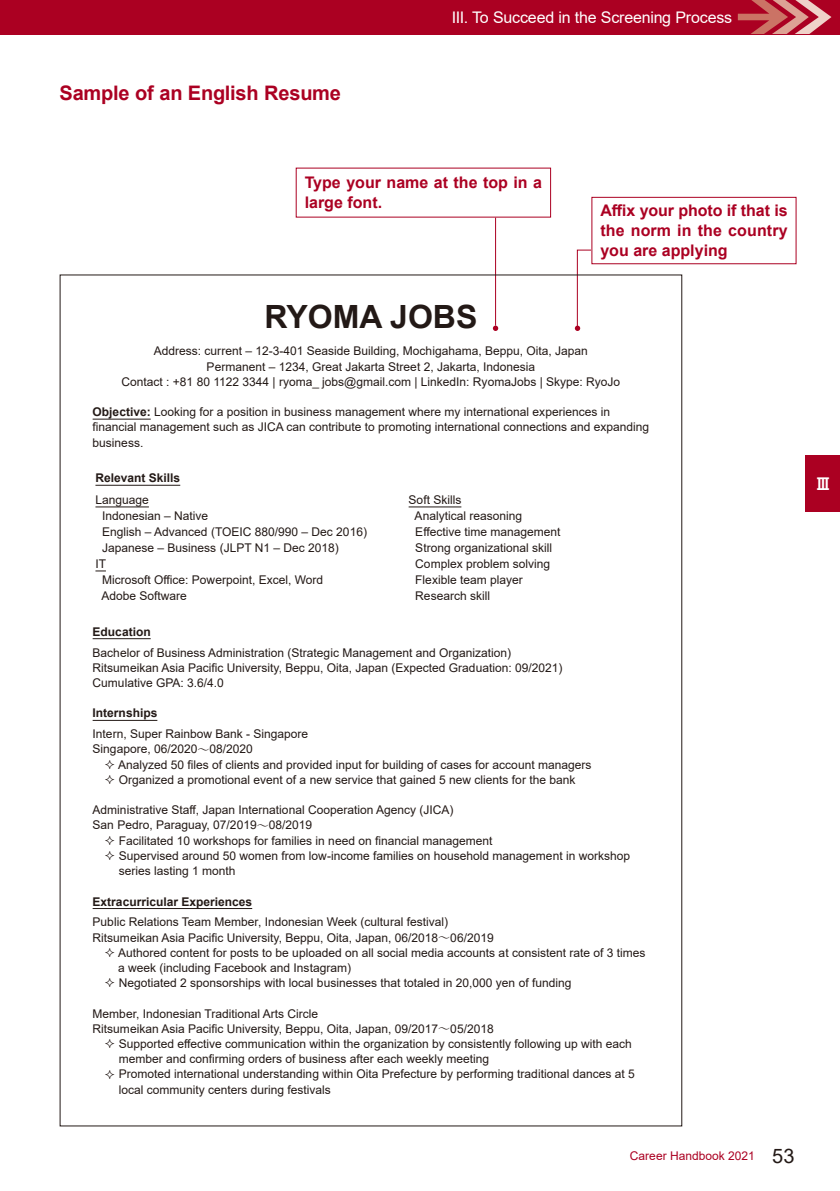
<style>
.page{position:relative;width:840px;height:1191px;background:#fff}
.page>*{position:absolute;margin:0;border:0;box-sizing:border-box;transform-origin:0 0}
.t1{font:700 32px "Arial";color:#231916}
.t2{font:700 20px "Arial";letter-spacing:-.01em;color:#ab0022}
.t3{font:700 16px/20px "Arial";color:#ab0022}
.t4{font:16px "Arial";letter-spacing:-.015em;color:#fff}
.t5{font:700 16px "Shin Go Pro De";color:#fff}
.t6{font:12px/15.2px "Arial";color:#231916}
.t7{font:700 12px "Arial";color:#231916}
.t8{font:12px "Arial";color:#ab0022}
.s1{font-weight:700}
.s2{font-family:"Koz Min Pro"}
.s3{font-size:20px;color:#231916}
</style>
<div class="page">
<div style="left:0;top:0;width:839px;height:34px;background:#ab0022"></div>
<svg style="left:737px;top:0;width:94px;height:34px"></svg>
<div style="left:805px;top:455px;width:34px;height:57px;background:#ab0022"></div>
<hr style="left:495px;top:218px;width:1px;height:108px;background:#ab0022">
<svg style="left:492px;top:326px;width:6px;height:5px"></svg>
<svg style="left:574px;top:249px;width:42px;height:82px"></svg>
<div style="left:591px;top:197px;width:204px;height:67px;background:#fff"></div>
<div style="left:591px;top:197px;width:205px;height:67px;border:1px solid #ab0022"></div>
<hr style="left:93px;top:418px;width:58px;height:1px;background:#231916">
<hr style="left:93px;top:638px;width:58px;height:1px;background:#231916">
<hr style="left:93px;top:720px;width:64px;height:1px;background:#231916">
<hr style="left:93px;top:908px;width:159px;height:1px;background:#231916">
<hr style="left:95px;top:485px;width:85px;height:1px;background:#231916">
<hr style="left:95px;top:506px;width:54px;height:1px;background:#231916">
<hr style="left:408px;top:506px;width:53px;height:1px;background:#231916">
<h2 class="t2" style="left:59px;top:79px;width:283px">Sample of an English Resume</h2>
<h3 class="t4" style="left:451px;top:6px;width:282px">III. To Succeed in the Screening Process</h3>
<h3 class="t3" style="left:304px;top:173px;width:239px">Type your name at the top in a large font.</h3>
<h3 class="t3" style="left:600px;top:201px;width:188px;text-align:justify">Affix your photo if that is the norm in the country you are applying</h3>
<h1 class="t1" style="left:264px;top:295px;width:214px">RYOMA JOBS</h1>
<p class="t6" style="left:121px;top:343px;width:500px;text-align:center">Address: current – 12-3-401 Seaside Building, Mochigahama, Beppu, Oita, Japan<br>Permanent – 1234, Great Jakarta Street 2, Jakarta, Indonesia<br>Contact : +81 80 1122 3344 | ryoma_ jobs@gmail.com | LinkedIn: RyomaJobs | Skype: RyoJo</p>
<p class="t6" style="left:93px;top:404px;width:558px"><span class="s1">Objective:</span> Looking for a position in business management where my international experiences in financial management such as JICA can contribute to promoting international connections and expanding business.</p>
<p class="t7" style="left:95px;top:469px;width:86px">Relevant Skills</p>
<p class="t6" style="left:95px;top:492px;width:55px">Language</p>
<p class="t6" style="left:102px;top:508px;width:108px">Indonesian – Native</p>
<p class="t6" style="left:102px;top:524px;width:266px">English – Advanced (TOEIC 880/990 – Dec 2016)</p>
<p class="t6" style="left:102px;top:540px;width:238px">Japanese – Business (JLPT N1 – Dec 2018)</p>
<p class="t6" style="left:95px;top:556px;width:12px">IT</p>
<p class="t6" style="left:102px;top:572px;width:222px">Microsoft Office: Powerpoint, Excel, Word</p>
<p class="t6" style="left:101px;top:588px;width:87px">Adobe Software</p>
<p class="t6" style="left:414px;top:491px;width:147px;line-height:16px;text-indent:-6px">Soft Skills<br>Analytical reasoning<br>Effective time management<br>Strong organizational skill<br>Complex problem solving<br>Flexible team player<br>Research skill</p>
<p class="t7" style="left:93px;top:623px;width:60px">Education</p>
<p class="t6" style="left:93px;top:644px;width:471px">Bachelor of Business Administration (Strategic Management and Organization)<br>Ritsumeikan Asia Pacific University, Beppu, Oita, Japan (Expected Graduation: 09/2021)<br>Cumulative GPA: 3.6/4.0</p>
<p class="t7" style="left:93px;top:704px;width:66px">Internships</p>
<p class="t6" style="left:93px;top:726px;width:217px">Intern, Super Rainbow Bank - Singapore<br>Singapore, 06/2020<span class="s2">～</span>08/2020</p>
<p class="t6" style="left:118px;top:756px;width:474px">Analyzed 50 files of clients and provided input for building of cases for account managers<br>Organized a promotional event of a new service that gained 5 new clients for the bank</p>
<p class="t6" style="left:93px;top:802px;width:362px">Administrative Staff, Japan International Cooperation Agency (JICA)<br>San Pedro, Paraguay, 07/2019<span class="s2">～</span>08/2019</p>
<p class="t6" style="left:119px;top:832px;width:512px">Facilitated 10 workshops for families in need on financial management<br>Supervised around 50 women from low-income families on household management in workshop series lasting 1 month</p>
<p class="t7" style="left:93px;top:893px;width:161px">Extracurricular Experiences</p>
<p class="t6" style="left:93px;top:914px;width:357px">Public Relations Team Member, Indonesian Week (cultural festival)</p>
<p class="t6" style="left:93px;top:929px;width:402px">Ritsumeikan Asia Pacific University, Beppu, Oita, Japan, 06/2018<span class="s2">～</span>06/2019</p>
<p class="t6" style="left:118px;top:945px;width:528px">Authored content for posts to be uploaded on all social media accounts at consistent rate of 3 times</p>
<p class="t6" style="left:118px;top:960px;width:234px">a week (including Facebook and Instagram)</p>
<p class="t6" style="left:119px;top:975px;width:454px">Negotiated 2 sponsorships with local businesses that totaled in 20,000 yen of funding</p>
<p class="t6" style="left:93px;top:1005px;width:227px">Member, Indonesian Traditional Arts Circle</p>
<p class="t6" style="left:93px;top:1021px;width:402px">Ritsumeikan Asia Pacific University, Beppu, Oita, Japan, 09/2017<span class="s2">～</span>05/2018</p>
<p class="t6" style="left:119px;top:1036px;width:514px">Supported effective communication within the organization by consistently following up with each</p>
<p class="t6" style="left:119px;top:1051px;width:372px">member and confirming orders of business after each weekly meeting</p>
<p class="t6" style="left:119px;top:1066px;width:517px">Promoted international understanding within Oita Prefecture by performing traditional dances at 5</p>
<p class="t6" style="left:119px;top:1081px;width:214px">local community centers during festivals</p>
<p class="t8" style="left:629px;top:1147px;width:166px">Career Handbook 2021 <span class="s3">53</span></p>
<h3 class="t5" style="left:814px;top:470px;width:17px">Ⅲ</h3>
</div>
